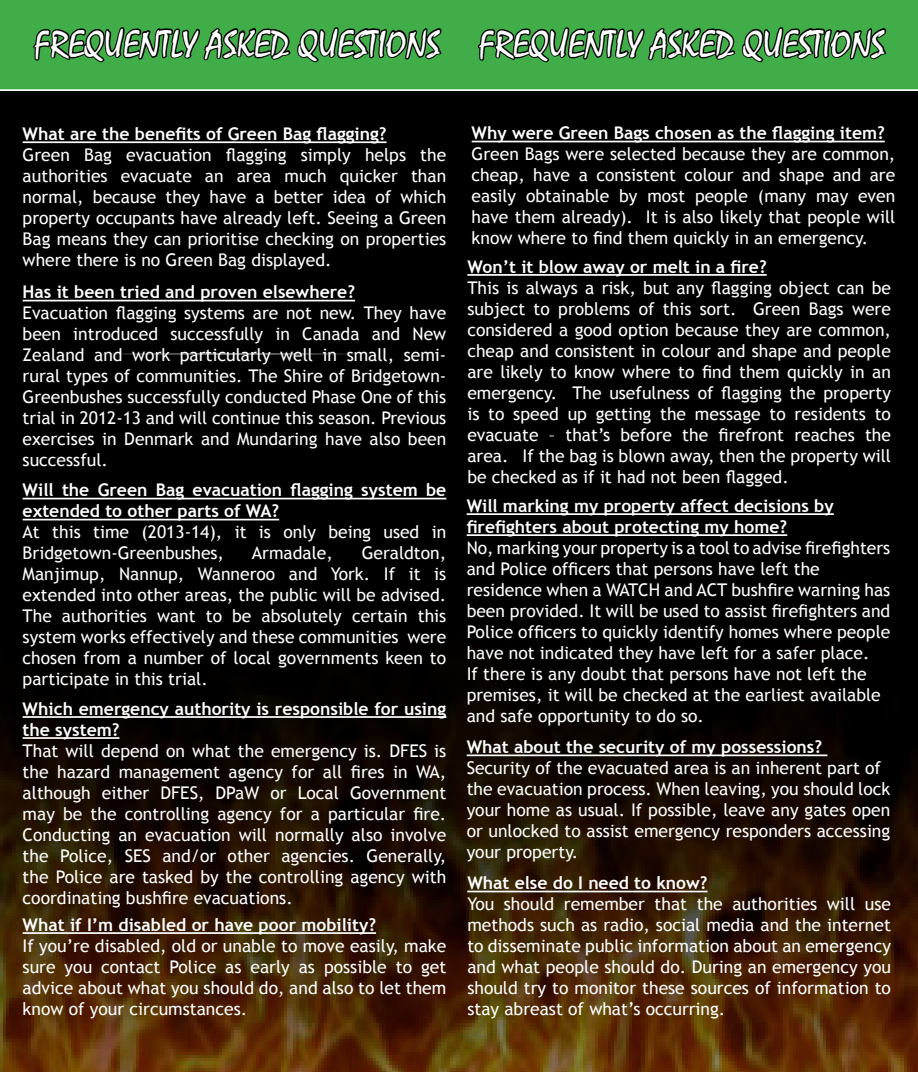
<style>
.page{position:relative;width:918px;height:1072px;background:#fff}
.page>*{position:absolute;margin:0;border:0;box-sizing:border-box;transform-origin:0 0}
.t1{font:38.5px "Mistral";color:#fff}
.t2{font:17.5px/21px "Trebuchet MS";color:#fff;text-align:justify}
.t3{font:700 17.5px/21px "Trebuchet MS";color:#fff}
</style>
<div class="page">
<img style="left:0;top:91px;width:918px;height:980px">
<div style="left:0;top:0;width:918px;height:90px;background:#41ad49"></div>
<svg style="left:31px;top:0;width:412px;height:82px;background:#338939"></svg>
<svg style="left:476px;top:0;width:412px;height:82px;background:#338939"></svg>
<hr style="left:23px;top:300px;width:332px;height:1px;background:#fff">
<hr style="left:90px;top:353px;width:282px;height:1px;background:#fff">
<hr style="left:467px;top:274px;width:299px;height:2px;background:#fff">
<hr style="left:23px;top:498px;width:423px;height:1px;background:#fff">
<hr style="left:23px;top:519px;width:256px;height:1px;background:#fff">
<hr style="left:23px;top:716px;width:423px;height:2px;background:#fff">
<hr style="left:23px;top:737px;width:96px;height:2px;background:#fff">
<hr style="left:467px;top:890px;width:240px;height:2px;background:#fff">
<hr style="left:23px;top:932px;width:353px;height:1px;background:#fff">
<hr style="left:467px;top:513px;width:367px;height:2px;background:#fff">
<hr style="left:467px;top:534px;width:320px;height:2px;background:#fff">
<hr style="left:23px;top:141px;width:363px;height:2px;background:#fff">
<hr style="left:467px;top:754px;width:360px;height:2px;background:#fff">
<hr style="left:472px;top:141px;width:413px;height:1px;background:#fff">
<h1 class="t1" style="left:34px;top:21px;width:360px">FREQUENTLY ASKED QUESTIONS</h1>
<h1 class="t1" style="left:479px;top:21px;width:360px">FREQUENTLY ASKED QUESTIONS</h1>
<p class="t3" style="left:23px;top:123px;width:365px">What are the benefits of Green Bag flagging?</p>
<p class="t2" style="left:23px;top:145px;width:425px">Green Bag evacuation flagging simply helps the authorities evacuate an area much quicker than normal, because they have a better idea of which property occupants have already left. Seeing a Green Bag means they can prioritise checking on properties where there is no Green Bag displayed.</p>
<p class="t3" style="left:23px;top:282px;width:334px">Has it been tried and proven elsewhere?</p>
<p class="t2" style="left:23px;top:303px;width:425px">Evacuation flagging systems are not new. They have been introduced successfully in Canada and New Zealand and work particularly well in small, semi&shy;rural types of communities. The Shire of Bridgetown-Greenbushes successfully conducted Phase One of this trial in 2012-13 and will continue this season. Previous exercises in Denmark and Mundaring have also been successful.</p>
<p class="t3" style="left:23px;top:479px;width:425px">Will the Green Bag evacuation flagging system be extended to other parts of WA?</p>
<p class="t2" style="left:23px;top:522px;width:425px">At this time (2013-14), it is only being used in<br>Bridgetown-Greenbushes,</p>
<p class="t2" style="left:23px;top:543px;width:425px;text-indent:339px">Geraldton, Manjimup, Nannup, Wanneroo and York. If it is extended into other areas, the public will be advised.<br>The authorities want to be absolutely certain this system works effectively and these communities were chosen from a number of local governments keen to participate in this trial.</p>
<p class="t3" style="left:23px;top:698px;width:425px">Which emergency authority is responsible for using the system?</p>
<p class="t2" style="left:23px;top:740px;width:425px">That will depend on what the emergency is. DFES is the hazard management agency for all fires in WA, although either DFES, DPaW or Local Government may be the controlling agency for a particular fire.<br>Conducting an evacuation will normally also involve the Police, SES and/or other agencies. Generally, the Police are tasked by the controlling agency with coordinating bushfire evacuations.</p>
<p class="t2" style="left:252px;top:543px;width:82px">Armadale,</p>
<p class="t3" style="left:23px;top:914px;width:355px">What if I’m disabled or have poor mobility?</p>
<p class="t2" style="left:23px;top:935px;width:425px">If you’re disabled, old or unable to move easily, make sure you contact Police as early as possible to get advice about what you should do, and also to let them know of your circumstances.</p>
<p class="t3" style="left:472px;top:123px;width:415px">Why were Green Bags chosen as the flagging item?</p>
<p class="t2" style="left:472px;top:144px;width:425px">Green Bags were selected because they are common, cheap, have a consistent colour and shape and are easily obtainable by most people (many may even have them already). It is also likely that people will know where to find them quickly in an emergency.</p>
<p class="t3" style="left:467px;top:256px;width:301px">Won’t it blow away or melt in a fire?</p>
<p class="t2" style="left:467px;top:277px;width:425px">This is always a risk, but any flagging object can be subject to problems of this sort. Green Bags were considered a good option because they are common, cheap and consistent in colour and shape and people are likely to know where to find them quickly in an emergency. The usefulness of flagging the property is to speed up getting the message to residents to evacuate – that’s before the firefront reaches the area. If the bag is blown away, then the property will be checked as if it had not been flagged.</p>
<p class="t3" style="left:467px;top:495px;width:369px">Will marking my property affect decisions by firefighters about protecting my home?</p>
<p class="t2" style="left:467px;top:537px;width:425px;text-align:left">No, marking your property is a tool to advise firefighters and Police officers that persons have left the residence when a WATCH and ACT bushfire warning has been provided. It will be used to assist firefighters and Police officers to quickly identify homes where people have not indicated they have left for a safer place.<br>If there is any doubt that persons have not left the premises, it will be checked at the earliest available and safe opportunity to do so.</p>
<p class="t3" style="left:467px;top:736px;width:357px">What about the security of my possessions?</p>
<p class="t2" style="left:467px;top:757px;width:425px;text-align:left">Security of the evacuated area is an inherent part of the evacuation process. When leaving, you should lock your home as usual. If possible, leave any gates open or unlocked to assist emergency responders accessing your property.</p>
<p class="t3" style="left:467px;top:872px;width:242px">What else do I need to know?</p>
<p class="t2" style="left:467px;top:893px;width:425px">You should remember that the authorities will use methods such as radio, social media and the internet to disseminate public information about an emergency and what people should do. During an emergency you should try to monitor these sources of information to stay abreast of what’s occurring.</p>
</div>
